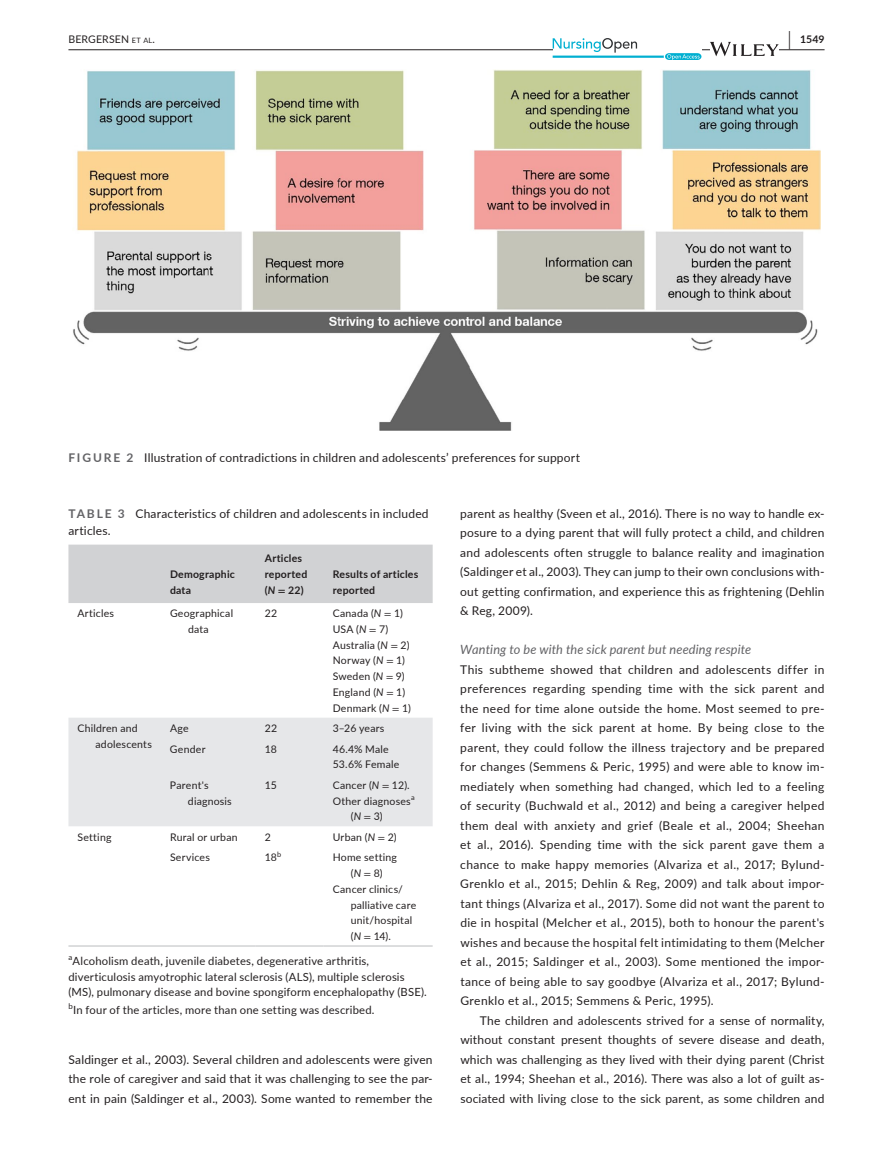
<style>
.page{position:relative;width:893px;height:1174px;background:#fff}
.page>*{position:absolute;margin:0;border:0;box-sizing:border-box;transform-origin:0 0}
.t1{font:italic 12.75px "Lato";letter-spacing:.01em;color:#636366}
.t2{font:12px/19.5px "Lato";letter-spacing:.015em;color:#231f20;text-align:justify}
.t3{font:11.25px/15.8px "Lato";letter-spacing:.015em;color:#231f20}
.t4{font:10.5px/15.8px "Lato";letter-spacing:.02em;color:#231f20}
.t5{font:700 10.5px/15.8px "Lato";letter-spacing:.02em;color:#231f20}
.t6{font:10.5px "Lato";letter-spacing:.01em;color:#231f20}
.t7{font:7.8px "Lato";color:#231f20}
.t8{font:7.35px "Lato";color:#231f20}
.s1{font-size:7.35px}
.s2{font-size:19.5px}
.s3{font-weight:700;color:#636366}
.s4{font-style:italic}
.s5{font-family:"STIX"}
</style>
<div class="page">
<hr style="left:68px;top:49px;width:756px;height:1px;background:#231f20">
<svg style="left:553px;top:38px;width:148px;height:22px"></svg>
<svg style="left:710px;top:42px;width:69px;height:14px"></svg>
<img style="left:73px;top:69px;width:748px;height:361px">
<div style="left:68px;top:544px;width:365px;height:59px;background:#d1d2d4"></div>
<div style="left:68px;top:718px;width:365px;height:108px;background:#e6e7e9"></div>
<hr style="left:68px;top:945px;width:93px;height:1px;background:#d1d2d4">
<hr style="left:161px;top:945px;width:95px;height:1px;background:#d1d2d4">
<hr style="left:256px;top:945px;width:68px;height:1px;background:#d1d2d4">
<hr style="left:324px;top:945px;width:109px;height:1px;background:#d1d2d4">
<p class="t6" style="left:68px;top:31px;width:88px">BERGERSEN <span class="s1">et al</span>.</p>
<p class="t5" style="left:789px;top:30px;width:37px"><span class="s2">|</span> 1549</p>
<p class="t2" style="left:68px;top:448px;width:513px"><span class="s3">FIGURE 2</span> Illustration of contradictions in children and adolescents’ preferences for support</p>
<p class="t2" style="left:68px;top:505px;width:362px;line-height:16.5px"><span class="s3">TABLE 3</span> Characteristics of children and adolescents in included articles.</p>
<p class="t5" style="left:170px;top:566px;width:66px">Demographic data</p>
<p class="t5" style="left:265px;top:550px;width:44px">Articles reported (<span class="s4">N</span> <span class="s5">=</span> 22)</p>
<p class="t5" style="left:333px;top:566px;width:87px">Results of articles reported</p>
<p class="t4" style="left:77px;top:605px;width:38px">Articles</p>
<p class="t4" style="left:188px;top:605px;width:47px;text-indent:-18px">Geographical data</p>
<p class="t4" style="left:265px;top:605px;width:14px">22</p>
<p class="t4" style="left:333px;top:605px;width:80px">Canada (<span class="s4">N</span> <span class="s5">=</span> 1)<br>USA (<span class="s4">N</span> <span class="s5">=</span> 7)<br>Australia (<span class="s4">N</span> <span class="s5">=</span> 2)<br>Norway (<span class="s4">N</span> <span class="s5">=</span> 1)<br>Sweden (<span class="s4">N</span> <span class="s5">=</span> 9)<br>England (<span class="s4">N</span> <span class="s5">=</span> 1)<br>Denmark (<span class="s4">N</span> <span class="s5">=</span> 1)</p>
<p class="t4" style="left:95px;top:720px;width:58px;text-indent:-18px">Children and adolescents</p>
<p class="t4" style="left:170px;top:720px;width:20px">Age</p>
<p class="t4" style="left:265px;top:720px;width:14px">22</p>
<p class="t4" style="left:333px;top:720px;width:53px">3–26 years</p>
<p class="t4" style="left:170px;top:740px;width:37px">Gender</p>
<p class="t4" style="left:265px;top:740px;width:14px">18</p>
<p class="t4" style="left:333px;top:740px;width:68px">46.4% Male<br>53.6% Female</p>
<p class="t4" style="left:188px;top:776px;width:45px;text-indent:-18px">Parent's diagnosis</p>
<p class="t4" style="left:265px;top:776px;width:14px">15</p>
<p class="t4" style="left:333px;top:776px;width:80px">Cancer (<span class="s4">N</span> <span class="s5">=</span> 12).<br>Other diagnoses</p>
<p class="t8" style="left:411px;top:792px;width:5px">a</p>
<p class="t4" style="left:351px;top:808px;width:33px">(<span class="s4">N</span> <span class="s5">=</span> 3)</p>
<p class="t4" style="left:77px;top:828px;width:36px">Setting</p>
<p class="t4" style="left:170px;top:828px;width:69px">Rural or urban</p>
<p class="t4" style="left:265px;top:828px;width:8px">2</p>
<p class="t4" style="left:333px;top:828px;width:65px">Urban (<span class="s4">N</span> <span class="s5">=</span> 2)</p>
<p class="t4" style="left:170px;top:849px;width:41px">Services</p>
<p class="t4" style="left:265px;top:849px;width:14px">18</p>
<p class="t8" style="left:277px;top:848px;width:6px">b</p>
<p class="t4" style="left:333px;top:849px;width:66px">Home setting</p>
<p class="t4" style="left:351px;top:865px;width:33px">(<span class="s4">N</span> <span class="s5">=</span> 8)</p>
<p class="t4" style="left:333px;top:880px;width:72px">Cancer clinics/</p>
<p class="t4" style="left:351px;top:896px;width:67px">palliative care</p>
<p class="t4" style="left:351px;top:912px;width:63px">unit/hospital</p>
<p class="t4" style="left:351px;top:928px;width:42px">(<span class="s4">N</span> <span class="s5">=</span> 14).</p>
<p class="t7" style="left:68px;top:951px;width:5px">a</p>
<p class="t3" style="left:68px;top:952px;width:360px;text-indent:4px">Alcoholism death, juvenile diabetes, degenerative arthritis, diverticulosis amyotrophic lateral sclerosis (ALS), multiple sclerosis (MS), pulmonary disease and bovine spongiform encephalopathy (BSE).</p>
<p class="t7" style="left:68px;top:1000px;width:6px">b</p>
<p class="t3" style="left:73px;top:1001px;width:303px">In four of the articles, more than one setting was described.</p>
<p class="t2" style="left:68px;top:1049px;width:366px">Saldinger et al., 2003). Several children and adolescents were given the role of caregiver and said that it was challenging to see the par&shy;ent in pain (Saldinger et al., 2003). Some wanted to remember the</p>
<p class="t2" style="left:460px;top:503px;width:366px">parent as healthy (Sveen et al., 2016). There is no way to handle ex&shy;posure to a dying parent that will fully protect a child, and children and adolescents often struggle to balance reality and imagination (Saldinger et al., 2003). They can jump to their own conclusions with&shy;out getting confirmation, and experience this as frightening (Dehlin &amp; Reg, 2009).</p>
<p class="t1" style="left:460px;top:640px;width:292px">Wanting to be with the sick parent but needing respite</p>
<p class="t2" style="left:460px;top:659px;width:366px">This subtheme showed that children and adolescents differ in preferences regarding spending time with the sick parent and the need for time alone outside the home. Most seemed to pre&shy;fer living with the sick parent at home. By being close to the parent, they could follow the illness trajectory and be prepared for changes (Semmens &amp; Peric, 1995) and were able to know im&shy;mediately when something had changed, which led to a feeling of security (Buchwald et al., 2012) and being a caregiver helped them deal with anxiety and grief (Beale et al., 2004; Sheehan et al., 2016). Spending time with the sick parent gave them a chance to make happy memories (Alvariza et al., 2017; Bylund-Grenklo et al., 2015; Dehlin &amp; Reg, 2009) and talk about impor&shy;tant things (Alvariza et al., 2017). Some did not want the parent to die in hospital (Melcher et al., 2015), both to honour the parent's wishes and because the hospital felt intimidating to them (Melcher et al., 2015; Saldinger et al., 2003). Some mentioned the impor&shy;tance of being able to say goodbye (Alvariza et al., 2017; Bylund-Grenklo et al., 2015; Semmens &amp; Peric, 1995).</p>
<p class="t2" style="left:460px;top:1010px;width:366px;text-indent:20px">The children and adolescents strived for a sense of normality, without constant present thoughts of severe disease and death, which was challenging as they lived with their dying parent (Christ et al., 1994; Sheehan et al., 2016). There was also a lot of guilt as&shy;sociated with living close to the sick parent, as some children and</p>
</div>
